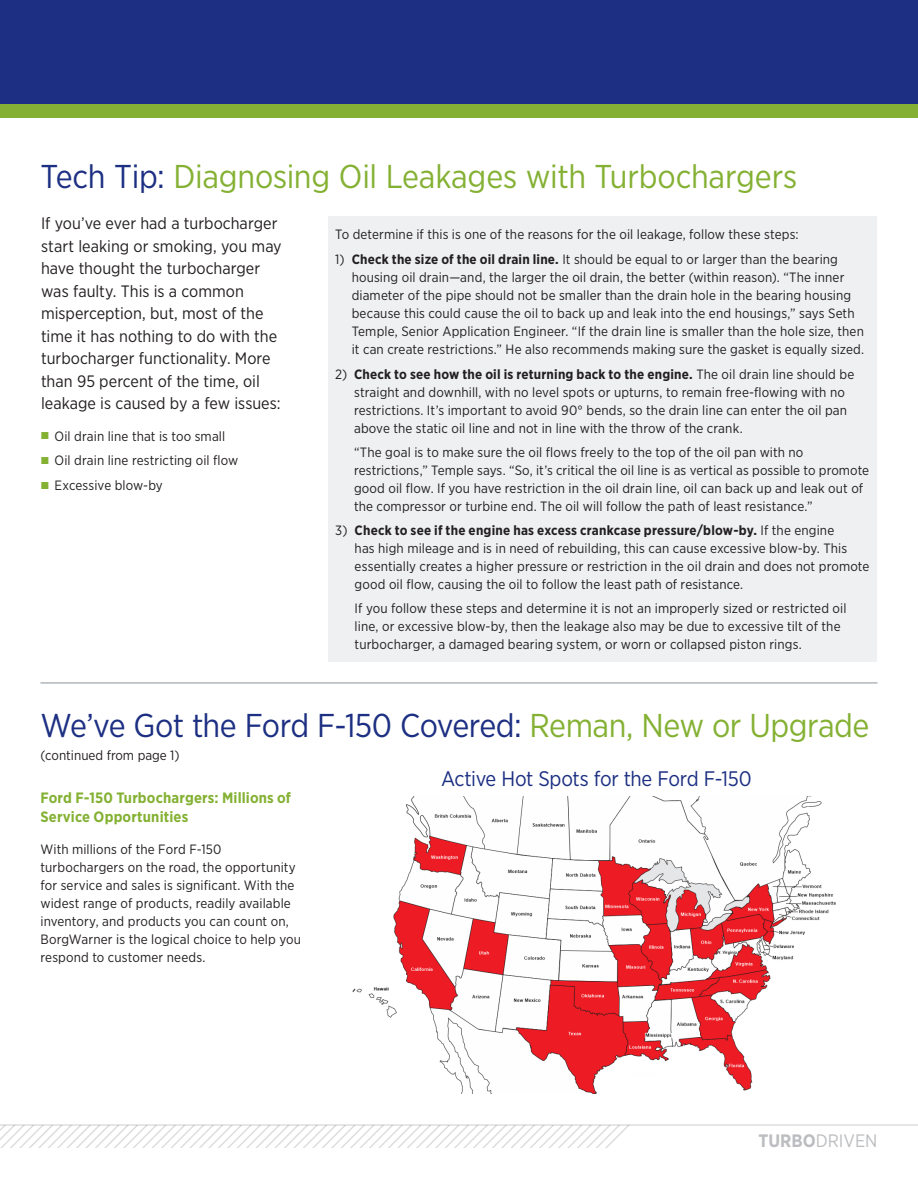
<style>
.page{position:relative;width:918px;height:1188px;background:#fff}
.page>*{position:absolute;margin:0;border:0;box-sizing:border-box;transform-origin:0 0}
.p1{font:33px "Gotham Narrow";letter-spacing:-.005em;color:#84b133}
.p1-2{font:33px "Gotham Narrow";letter-spacing:-.015em;color:#1c2f82}
.p1-3{font:21px "Gotham Narrow";letter-spacing:-.02em;color:#1c2f82}
.t1{font:18px "Gotham Narrow";color:#bcbdc0}
.First_Paragraph{font:16.5px/22.5px "Gotham Narrow";color:#231f20}
.Green_Subhead{font:700 15px/19.5px "Gotham Narrow";letter-spacing:.01em;color:#84b133}
.DR_Paragraph{font:13.5px/18px "Gotham Narrow";letter-spacing:.01em;color:#231f20}
.p1-4{font:13.5px "Gotham Narrow";color:#231f20}
.s1{color:#1c2f82}
.s2{font-weight:700}
.s3{color:#84b133}
</style>
<div class="page">
<div style="left:0;top:0;width:918px;height:118px;background:#84b133"></div>
<div style="left:0;top:0;width:918px;height:103px;background:#1c2f82"></div>
<svg style="left:0;top:1126px;width:629px;height:21px"></svg>
<hr style="left:0;top:1124px;width:918px;height:2px;background:#231f20">
<hr style="left:40px;top:683px;width:838px;height:1px;background:#899399">
<div style="left:328px;top:216px;width:550px;height:446px;background:#eef0f2"></div>
<img style="left:352px;top:796px;width:484px;height:298px">
<p class="p1" style="left:40px;top:156px;width:758px"><span class="s1">Tech Tip:</span> Diagnosing Oil Leakages with Turbochargers</p>
<p class="DR_Paragraph" style="left:335px;top:225px;width:465px">To determine if this is one of the reasons for the oil leakage, follow these steps:</p>
<p class="DR_Paragraph" style="left:352px;top:250px;width:514px;text-indent:-16px">1) <span class="s2">Check the size of the oil drain line.</span> It should be equal to or larger than the bearing housing oil drain—and, the larger the oil drain, the better (within reason). “The inner diameter of the pipe should not be smaller than the drain hole in the bearing housing because this could cause the oil to back up and leak into the end housings,” says Seth Temple, Senior Application Engineer. “If the drain line is smaller than the hole size, then it can create restrictions.” He also recommends making sure the gasket is equally sized.</p>
<p class="DR_Paragraph" style="left:354px;top:365px;width:502px;text-indent:-19px">2) <span class="s2">Check to see how the oil is returning back to the engine.</span> The oil drain line should be straight and downhill, with no level spots or upturns, to remain free-flowing with no restrictions. It’s important to avoid 90° bends, so the drain line can enter the oil pan above the static oil line and not in line with the throw of the crank.</p>
<p class="DR_Paragraph" style="left:354px;top:443px;width:517px">“The goal is to make sure the oil flows freely to the top of the oil pan with no restrictions,” Temple says. “So, it’s critical the oil line is as vertical as possible to promote good oil flow. If you have restriction in the oil drain line, oil can back up and leak out of the compressor or turbine end. The oil will follow the path of least resistance.”</p>
<p class="DR_Paragraph" style="left:355px;top:521px;width:516px;text-indent:-19px">3) <span class="s2">Check to see if the engine has excess crankcase pressure/blow-by.</span> If the engine<br>has high mileage and is in need of rebuilding, this can cause excessive blow-by. This essentially creates a higher pressure or restriction in the oil drain and does not promote good oil flow, causing the oil to follow the least path of resistance.</p>
<p class="DR_Paragraph" style="left:355px;top:599px;width:493px">If you follow these steps and determine it is not an improperly sized or restricted oil line, or excessive blow-by, then the leakage also may be due to excessive tilt of the turbocharger, a damaged bearing system, or worn or collapsed piston rings.</p>
<p class="First_Paragraph" style="left:41px;top:212px;width:242px">If you’ve ever had a turbocharger start leaking or smoking, you may have thought the turbocharger was faulty. This is a common misperception, but, most of the time it has nothing to do with the turbocharger functionality. More than 95 percent of the time, oil leakage is caused by a few issues:</p>
<p class="DR_Paragraph" style="left:41px;top:427px;width:186px"><span class="s3">■</span> Oil drain line that is too small</p>
<p class="DR_Paragraph" style="left:41px;top:451px;width:199px"><span class="s3">■</span> Oil drain line restricting oil flow</p>
<p class="DR_Paragraph" style="left:41px;top:476px;width:123px"><span class="s3">■</span> Excessive blow-by</p>
<p class="p1-2" style="left:40px;top:705px;width:831px">We’ve Got the Ford F-150 Covered: <span class="s3">Reman, New or Upgrade</span></p>
<p class="p1-4" style="left:40px;top:747px;width:141px">(continued from page 1)</p>
<p class="Green_Subhead" style="left:40px;top:787px;width:252px">Ford F-150 Turbochargers: Millions of<br>Service Opportunities</p>
<p class="DR_Paragraph" style="left:40px;top:840px;width:262px">With millions of the Ford F-150 turbochargers on the road, the opportunity for service and sales is significant. With the widest range of products, readily available inventory, and products you can count on, BorgWarner is the logical choice to help you respond to customer needs.</p>
<p class="p1-3" style="left:441px;top:766px;width:312px">Active Hot Spots for the Ford F-150</p>
<p class="t1" style="left:758px;top:1130px;width:121px"><span class="s2">TURBO</span>DRIVEN</p>
</div>
